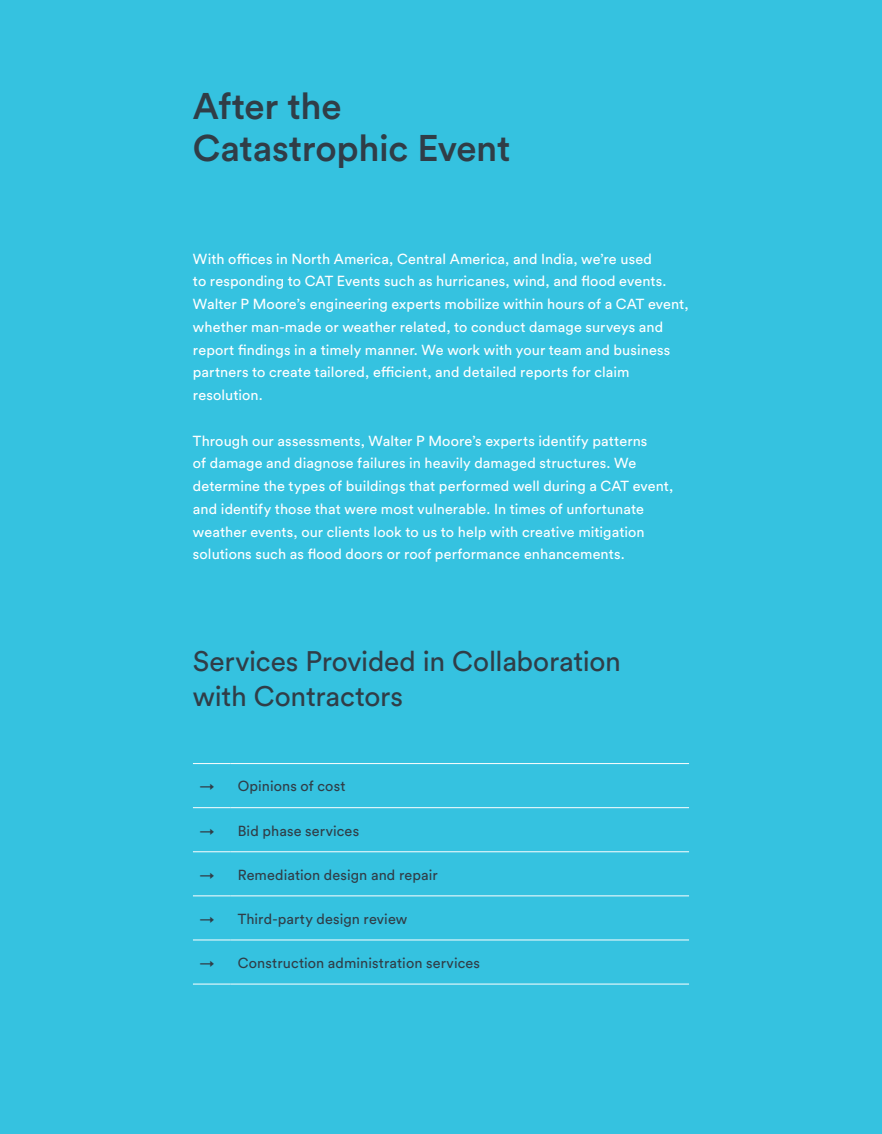
<style>
.page{position:relative;width:882px;height:1134px;background:#35c2e0}
.page>*{position:absolute;margin:0;border:0;box-sizing:border-box;transform-origin:0 0}
.SECTION_TITLE{font:500 36.75px/42px "Circular Std";letter-spacing:-.01em;color:#303d47}
.HEADING_-_H1{font:28px/35px "Circular Std";letter-spacing:-.01em;color:#303d47}
.BODY_COPY{font:14.35px/22.8px "Circular Std";letter-spacing:.01em;color:#fff}
.BODY_COPY-2{font:14.35px "Circular Std";letter-spacing:.01em;color:#303d47}
</style>
<div class="page">
<hr style="left:231px;top:763px;width:458px;height:1px;background:#fff">
<hr style="left:231px;top:807px;width:458px;height:1px;background:#fff">
<hr style="left:231px;top:851px;width:458px;height:1px;background:#fff">
<hr style="left:231px;top:895px;width:458px;height:1px;background:#fff">
<hr style="left:231px;top:940px;width:458px;height:1px;background:#fff">
<hr style="left:231px;top:984px;width:458px;height:1px;background:#fff">
<hr style="left:193px;top:763px;width:38px;height:1px;background:#fff">
<hr style="left:193px;top:807px;width:38px;height:1px;background:#fff">
<hr style="left:193px;top:851px;width:38px;height:1px;background:#fff">
<hr style="left:193px;top:895px;width:38px;height:1px;background:#fff">
<hr style="left:193px;top:940px;width:38px;height:1px;background:#fff">
<hr style="left:193px;top:984px;width:38px;height:1px;background:#fff">
<p class="SECTION_TITLE" style="left:193px;top:84px;width:319px">After the<br>Catastrophic Event</p>
<p class="BODY_COPY" style="left:193px;top:247px;width:497px">With offices in North America, Central America, and India, we’re used<br>to responding to CAT Events such as hurricanes, wind, and flood events.<br>Walter P Moore’s engineering experts mobilize within hours of a CAT event, whether man-made or weather related, to conduct damage surveys and report findings in a timely manner. We work with your team and business partners to create tailored, efficient, and detailed reports for claim resolution.</p>
<p class="BODY_COPY" style="left:193px;top:429px;width:482px">Through our assessments, Walter P Moore’s experts identify patterns<br>of damage and diagnose failures in heavily damaged structures. We determine the types of buildings that performed well during a CAT event, and identify those that were most vulnerable. In times of unfortunate weather events, our clients look to us to help with creative mitigation solutions such as flood doors or roof performance enhancements.</p>
<p class="HEADING_-_H1" style="left:193px;top:643px;width:430px">Services Provided in Collaboration with Contractors</p>
<p class="BODY_COPY-2" style="left:200px;top:778px;width:16px">→</p>
<p class="BODY_COPY-2" style="left:238px;top:778px;width:109px">Opinions of cost</p>
<p class="BODY_COPY-2" style="left:200px;top:822px;width:16px">→</p>
<p class="BODY_COPY-2" style="left:238px;top:822px;width:123px">Bid phase services</p>
<p class="BODY_COPY-2" style="left:200px;top:866px;width:16px">→</p>
<p class="BODY_COPY-2" style="left:238px;top:866px;width:202px">Remediation design and repair</p>
<p class="BODY_COPY-2" style="left:200px;top:910px;width:16px">→</p>
<p class="BODY_COPY-2" style="left:238px;top:910px;width:171px">Third-party design review</p>
<p class="BODY_COPY-2" style="left:200px;top:954px;width:16px">→</p>
<p class="BODY_COPY-2" style="left:238px;top:954px;width:244px">Construction administration services</p>
</div>
